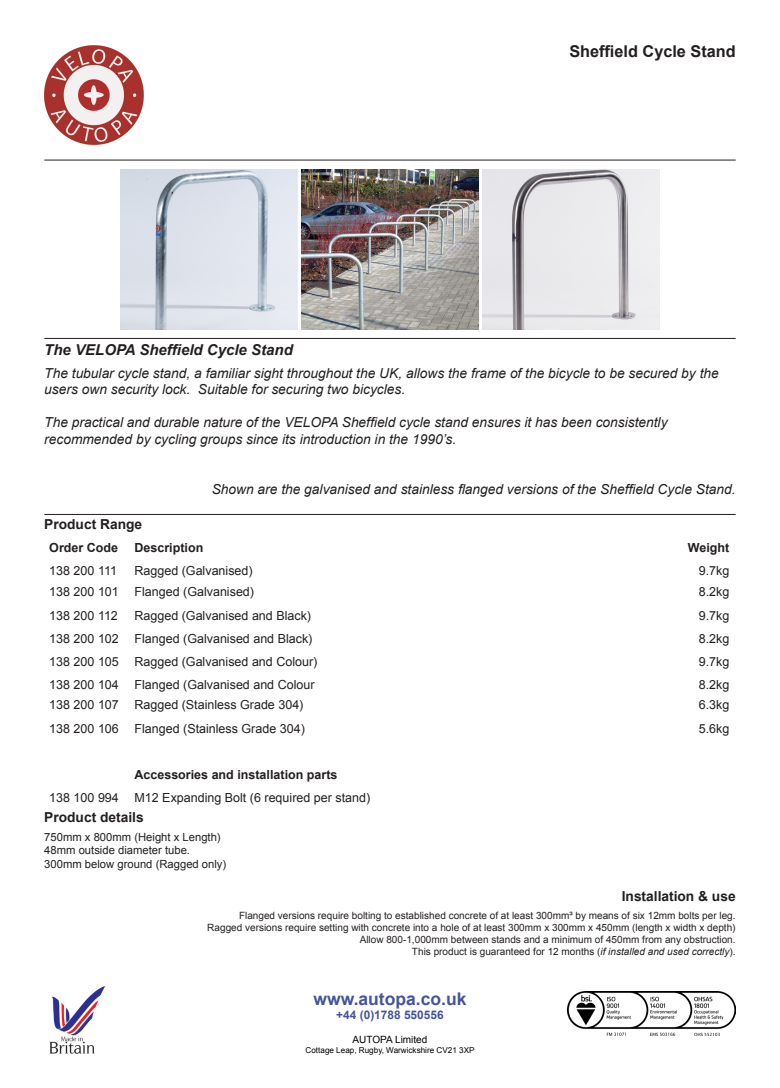
<style>
.page{position:relative;width:780px;height:1088px;background:#fff}
.page>*{position:absolute;margin:0;border:0;box-sizing:border-box;transform-origin:0 0}
.t1{font:700 17.5px "Arial";color:#44559a}
.t2{font:700 16.25px "Arial";color:#231f20}
.t3{font:italic 700 15px "Arial";color:#231f20}
.t4{font:italic 13.75px/16.5px "Arial";color:#231f20}
.t5{font:700 13.75px "Arial";color:#231f20}
.t6{font:12.5px "Arial";color:#231f20}
.t7{font:700 12.5px "Arial";color:#231f20}
.t8{font:700 11.88px "Arial";color:#44559a}
.t9{font:11.25px "Arial";color:#231f20}
.t10{font:10px "Arial";color:#231f20}
.t11{font:10px "Arial";color:#000}
.t12{font:8.12px "Arial";color:#000}
.s1{font-style:italic}
</style>
<div class="page">
<hr style="left:44px;top:160px;width:691px;height:1px;background:#231f20">
<hr style="left:44px;top:338px;width:691px;height:1px;background:#231f20">
<hr style="left:44px;top:514px;width:691px;height:1px;background:#231f20">
<img style="left:49px;top:986px;width:56px;height:68px">
<img style="left:567px;top:991px;width:168px;height:45px">
<img style="left:120px;top:170px;width:178px;height:159px">
<img style="left:301px;top:170px;width:177px;height:159px">
<img style="left:482px;top:170px;width:177px;height:159px">
<img style="left:44px;top:45px;width:100px;height:99px">
<p class="t2" style="left:569px;top:40px;width:168px">Sheffield Cycle Stand</p>
<p class="t3" style="left:44px;top:340px;width:250px">The VELOPA Sheffield Cycle Stand</p>
<p class="t4" style="left:44px;top:365px;width:676px">The tubular cycle stand, a familiar sight throughout the UK, allows the frame of the bicycle to be secured by the users own security lock. Suitable for securing two bicycles.</p>
<p class="t4" style="left:44px;top:415px;width:624px">The practical and durable nature of the VELOPA Sheffield cycle stand ensures it has been consistently recommended by cycling groups since its introduction in the 1990’s.</p>
<p class="t4" style="left:212px;top:481px;width:525px">Shown are the galvanised and stainless flanged versions of the Sheffield Cycle Stand.</p>
<p class="t5" style="left:44px;top:515px;width:99px">Product Range</p>
<p class="t7" style="left:49px;top:539px;width:70px">Order Code</p>
<p class="t7" style="left:134px;top:539px;width:70px">Description</p>
<p class="t7" style="left:688px;top:539px;width:43px">Weight</p>
<p class="t6" style="left:49px;top:562px;width:69px">138 200 111</p>
<p class="t6" style="left:134px;top:562px;width:120px">Ragged (Galvanised)</p>
<p class="t6" style="left:698px;top:562px;width:32px">9.7kg</p>
<p class="t6" style="left:49px;top:584px;width:71px">138 200 101</p>
<p class="t6" style="left:134px;top:584px;width:121px">Flanged (Galvanised)</p>
<p class="t6" style="left:698px;top:584px;width:32px">8.2kg</p>
<p class="t6" style="left:49px;top:607px;width:70px">138 200 112</p>
<p class="t6" style="left:134px;top:607px;width:178px">Ragged (Galvanised and Black)</p>
<p class="t6" style="left:698px;top:607px;width:32px">9.7kg</p>
<p class="t6" style="left:49px;top:630px;width:71px">138 200 102</p>
<p class="t6" style="left:134px;top:630px;width:179px">Flanged (Galvanised and Black)</p>
<p class="t6" style="left:698px;top:630px;width:32px">8.2kg</p>
<p class="t6" style="left:49px;top:653px;width:71px">138 200 105</p>
<p class="t6" style="left:134px;top:653px;width:184px">Ragged (Galvanised and Colour)</p>
<p class="t6" style="left:698px;top:653px;width:32px">9.7kg</p>
<p class="t6" style="left:49px;top:676px;width:71px">138 200 104</p>
<p class="t6" style="left:134px;top:676px;width:181px">Flanged (Galvanised and Colour</p>
<p class="t6" style="left:698px;top:676px;width:32px">8.2kg</p>
<p class="t6" style="left:49px;top:697px;width:71px">138 200 107</p>
<p class="t6" style="left:134px;top:697px;width:170px">Ragged (Stainless Grade 304)</p>
<p class="t6" style="left:698px;top:697px;width:32px">6.3kg</p>
<p class="t6" style="left:49px;top:720px;width:71px">138 200 106</p>
<p class="t6" style="left:134px;top:720px;width:172px">Flanged (Stainless Grade 304)</p>
<p class="t6" style="left:698px;top:720px;width:32px">5.6kg</p>
<p class="t7" style="left:134px;top:766px;width:204px">Accessories and installation parts</p>
<p class="t6" style="left:49px;top:789px;width:71px">138 100 994</p>
<p class="t6" style="left:134px;top:789px;width:237px">M12 Expanding Bolt (6 required per stand)</p>
<p class="t5" style="left:44px;top:808px;width:101px">Product details</p>
<p class="t9" style="left:44px;top:829px;width:178px">750mm x 800mm (Height x Length)</p>
<p class="t9" style="left:44px;top:843px;width:147px">48mm outside diameter tube.</p>
<p class="t9" style="left:44px;top:856px;width:183px">300mm below ground (Ragged only)</p>
<p class="t5" style="left:621px;top:887px;width:115px">Installation &amp; use</p>
<p class="t10" style="left:239px;top:909px;width:498px">Flanged versions require bolting to established concrete of at least 300mm³ by means of six 12mm bolts per leg.</p>
<p class="t10" style="left:207px;top:921px;width:529px">Ragged versions require setting with concrete into a hole of at least 300mm x 300mm x 450mm (length x width x depth)</p>
<p class="t10" style="left:360px;top:933px;width:377px">Allow 800-1,000mm between stands and a minimum of 450mm from any obstruction.</p>
<p class="t10" style="left:412px;top:945px;width:325px">This product is guaranteed for 12 months (<span class="s1">if installed and used correctly</span>).</p>
<p class="t1" style="left:313px;top:987px;width:154px">www.autopa.co.uk</p>
<p class="t8" style="left:336px;top:1007px;width:109px">+44 (0)1788 550556</p>
<p class="t11" style="left:352px;top:1033px;width:76px">AUTOPA Limited</p>
<p class="t12" style="left:305px;top:1044px;width:170px">Cottage Leap, Rugby, Warwickshire CV21 3XP</p>
</div>
